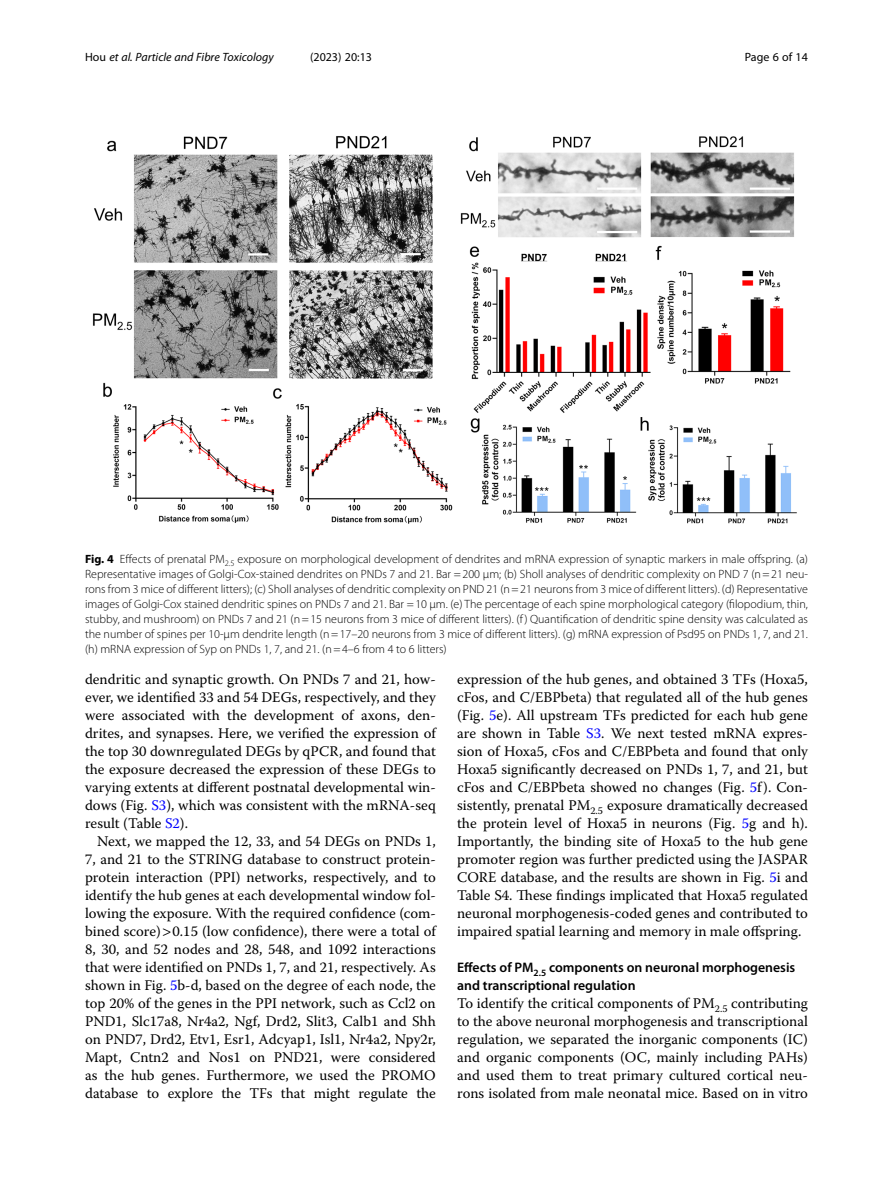
<style>
.page{position:relative;width:893px;height:1191px;background:#fff}
.page>*{position:absolute;margin:0;border:0;box-sizing:border-box;transform-origin:0 0}
.Body_Text_Indent{font:14.7px/18px "Warnock Pro";color:#000;text-align:justify}
.Body_Text{font:14.7px/18px "Warnock Pro";color:#000;text-align:justify}
.Head_2{font:600 13.8px/18px "Myriad Pro";color:#000}
.Figure_Caption{font:300 12px/15px "Myriad Pro";color:#000;text-align:justify}
.t1{font:italic 12px "Myriad Pro";color:#000}
.t2{font:12px "Myriad Pro";color:#000}
.s1{font-style:normal}
.s2{font-weight:700}
.s3{color:#00f}
</style>
<div class="page">
<img style="left:92px;top:135px;width:705px;height:389px">
<p class="t1" style="left:85px;top:50px;width:190px"><span class="s1">Hou</span> et al. Particle and Fibre Toxicology</p>
<p class="t2" style="left:310px;top:50px;width:63px">(2023) 20:13</p>
<p class="t2" style="left:745px;top:50px;width:65px">Page 6 of 14</p>
<p class="Figure_Caption" style="left:85px;top:551px;width:724px"><span class="s2">Fig. 4</span> Effects of prenatal PM<sub>2.5</sub> exposure on morphological development of dendrites and mRNA expression of synaptic markers in male offspring. (a)<br>Representative images of Golgi-Cox-stained dendrites on PNDs 7 and 21. Bar =200 μm; (b) Sholl analyses of dendritic complexity on PND 7 (n=21 neu&shy;rons from 3 mice of different litters); (c) Sholl analyses of dendritic complexity on PND 21 (n=21 neurons from 3 mice of different litters). (d) Representative images of Golgi-Cox stained dendritic spines on PNDs 7 and 21. Bar =10 μm. (e) The percentage of each spine morphological category (filopodium, thin, stubby, and mushroom) on PNDs 7 and 21 (n=15 neurons from 3 mice of different litters). (f ) Quantification of dendritic spine density was calculated as the number of spines per 10-µm dendrite length (n=17–20 neurons from 3 mice of different litters). (g) mRNA expression of Psd95 on PNDs 1, 7, and 21. (h) mRNA expression of Syp on PNDs 1, 7, and 21. (n=4–6 from 4 to 6 litters)</p>
<p class="Body_Text" style="left:85px;top:670px;width:352px">dendritic and synaptic growth. On PNDs 7 and 21, how&shy;ever, we identified 33 and 54 DEGs, respectively, and they were associated with the development of axons, den&shy;drites, and synapses. Here, we verified the expression of the top 30 downregulated DEGs by qPCR, and found that the exposure decreased the expression of these DEGs to varying extents at different postnatal developmental win&shy;dows (Fig. <span class="s3">S3</span>), which was consistent with the mRNA-seq result (Table <span class="s3">S2</span>).</p>
<p class="Body_Text_Indent" style="left:85px;top:832px;width:352px;text-indent:12px">Next, we mapped the 12, 33, and 54 DEGs on PNDs 1, 7, and 21 to the STRING database to construct protein&shy;protein interaction (PPI) networks, respectively, and to identify the hub genes at each developmental window fol&shy;lowing the exposure. With the required confidence (com&shy;bined score) 0.15 (low confidence), there were a total of 8, 30, and 52 nodes and 28, 548, and 1092 interactions that were identified on PNDs 1, 7, and 21, respectively. As shown in Fig. <span class="s3">5</span>b-d, based on the degree of each node, the top 20% of the genes in the PPI network, such as Ccl2 on PND1, Slc17a8, Nr4a2, Ngf, Drd2, Slit3, Calb1 and Shh on PND7, Drd2, Etv1, Esr1, Adcyap1, Isl1, Nr4a2, Npy2r, Mapt, Cntn2 and Nos1 on PND21, were considered as the hub genes. Furthermore, we used the PROMO database to explore the TFs that might regulate the</p>
<p class="Body_Text_Indent" style="left:457px;top:670px;width:352px">expression of the hub genes, and obtained 3 TFs (Hoxa5, cFos, and C/EBPbeta) that regulated all of the hub genes (Fig. <span class="s3">5</span>e). All upstream TFs predicted for each hub gene are shown in Table <span class="s3">S3</span>. We next tested mRNA expres&shy;sion of Hoxa5, cFos and C/EBPbeta and found that only Hoxa5 significantly decreased on PNDs 1, 7, and 21, but cFos and C/EBPbeta showed no changes (Fig. <span class="s3">5</span>f). Con&shy;sistently, prenatal PM<sub>2.5</sub> exposure dramatically decreased the protein level of Hoxa5 in neurons (Fig. <span class="s3">5</span>g and h).<br>Importantly, the binding site of Hoxa5 to the hub gene promoter region was further predicted using the JASPAR CORE database, and the results are shown in Fig. <span class="s3">5</span>i and Table S4. These findings implicated that Hoxa5 regulated neuronal morphogenesis-coded genes and contributed to impaired spatial learning and memory in male offspring.</p>
<p class="Head_2" style="left:457px;top:958px;width:340px">Effects of PM<sub>2.5</sub> components on neuronal morphogenesis and transcriptional regulation</p>
<p class="Body_Text" style="left:457px;top:994px;width:352px">To identify the critical components of PM<sub>2.5</sub> contributing to the above neuronal morphogenesis and transcriptional regulation, we separated the inorganic components (IC) and organic components (OC, mainly including PAHs) and used them to treat primary cultured cortical neu&shy;rons isolated from male neonatal mice. Based on in vitro</p>
</div>
